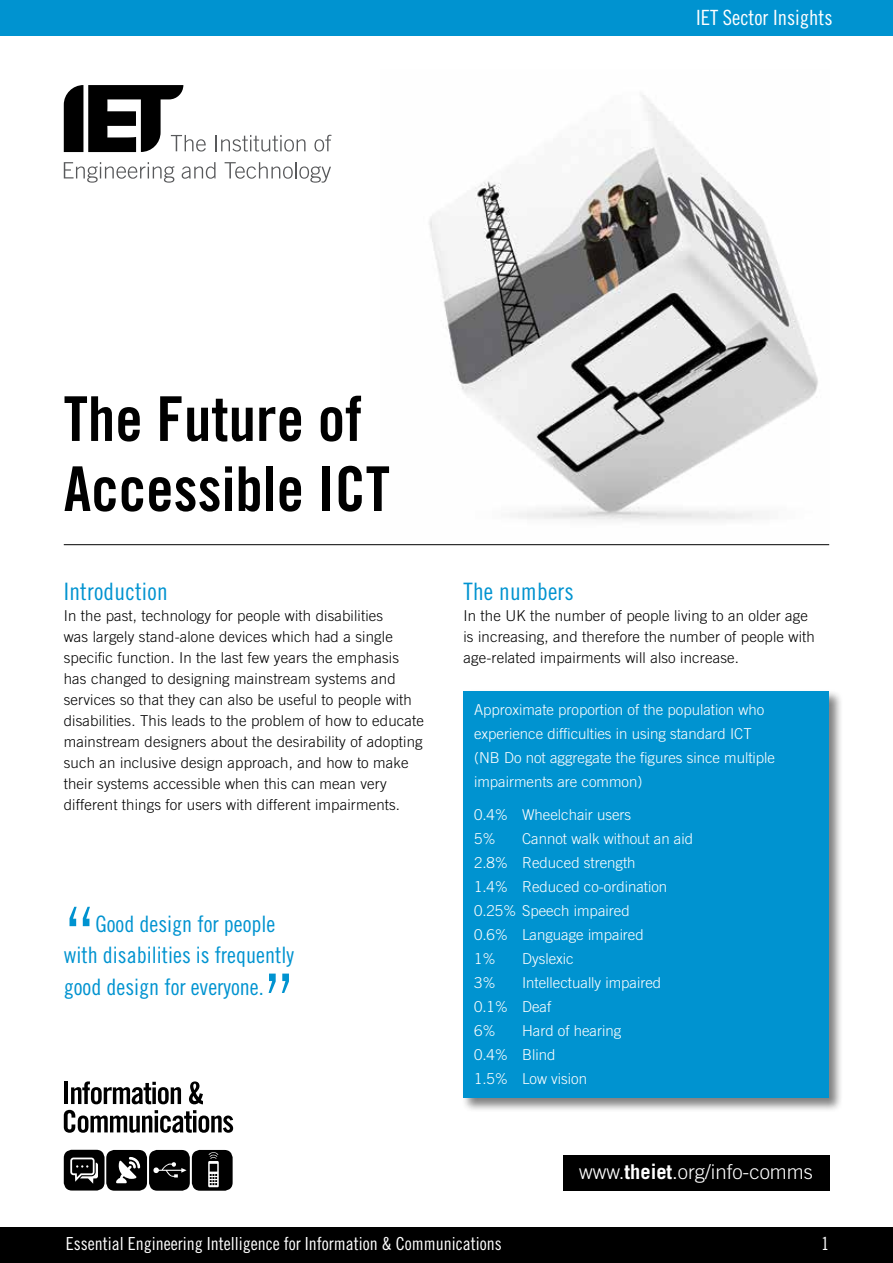
<style>
.page{position:relative;width:893px;height:1263px;background:#fff}
.page>*{position:absolute;margin:0;border:0;box-sizing:border-box;transform-origin:0 0}
.t1{font:79.5px "Trade Gothic Cond Eighteen";color:#0093d0}
.t2{font:61.8px/70.1px "Trade Gothic Bold Cond Twenty";color:#000}
.t3{font:24px "Trade Gothic Cond Eighteen";letter-spacing:.01em;color:#0093d0}
.t4{font:22.65px/31.5px "Trade Gothic Cond Eighteen";color:#0093d0}
.t5{font:21px "Trade Gothic Cond Eighteen";color:#fff}
.t6{font:300 20.4px "Trade Gothic";color:#fff}
.t7{font:18px "Trade Gothic Cond Eighteen";color:#fff}
.t8{font:300 15px/21px "Trade Gothic";letter-spacing:.01em;color:#000}
.t9{font:300 15px/24px "Trade Gothic";color:#fff}
.s1{font-weight:700}
</style>
<div class="page">
<div style="left:0;top:1227px;width:893px;height:36px;background:#000"></div>
<div style="left:106px;top:1150px;width:41px;height:41px;background:#000;border-radius:8px"></div>
<div style="left:149px;top:1150px;width:41px;height:41px;background:#000;border-radius:8px"></div>
<div style="left:192px;top:1150px;width:41px;height:41px;background:#000;border-radius:8px"></div>
<div style="left:64px;top:1150px;width:41px;height:40px;background:#000;border-radius:8px"></div>
<svg style="left:70px;top:1157px;width:28px;height:27px"></svg>
<svg style="left:153px;top:1162px;width:33px;height:15px"></svg>
<svg style="left:208px;top:1152px;width:11px;height:35px"></svg>
<svg style="left:116px;top:1157px;width:24px;height:26px"></svg>
<hr style="left:64px;top:1082px;width:4px;height:22px;background:#000">
<svg style="left:71px;top:1081px;width:110px;height:23px"></svg>
<svg style="left:189px;top:1081px;width:14px;height:23px"></svg>
<svg style="left:64px;top:1110px;width:169px;height:23px"></svg>
<div style="left:0;top:0;width:893px;height:36px;background:#0093d0"></div>
<svg style="left:64px;top:85px;width:142px;height:67px"></svg>
<svg style="left:215px;top:135px;width:90px;height:17px"></svg>
<svg style="left:314px;top:135px;width:17px;height:17px"></svg>
<svg style="left:64px;top:162px;width:110px;height:21px"></svg>
<svg style="left:182px;top:162px;width:33px;height:17px"></svg>
<svg style="left:225px;top:162px;width:106px;height:21px"></svg>
<hr style="left:64px;top:544px;width:765px;height:1px;background:#000">
<img style="left:429px;top:95px;width:389px;height:426px">
<div style="left:461px;top:689px;width:383px;height:423px;background:#000;opacity:.5"></div>
<div style="left:463px;top:691px;width:366px;height:407px;background:#0093d0"></div>
<div style="left:563px;top:1155px;width:266px;height:36px;background:#000"></div>
<h3 class="t5" style="left:696px;top:5px;width:138px">IET Sector Insights</h3>
<h2 class="t2" style="left:64px;top:383px;width:328px">The Future of<br>Accessible ICT</h2>
<h3 class="t3" style="left:64px;top:577px;width:105px">Introduction</h3>
<p class="t8" style="left:64px;top:605px;width:362px">In the past, technology for people with disabilities<br>was largely stand-alone devices which had a single specific function. In the last few years the emphasis has changed to designing mainstream systems and services so that they can also be useful to people with disabilities. This leads to the problem of how to educate mainstream designers about the desirability of adopting such an inclusive design approach, and how to make their systems accessible when this can mean very different things for users with different impairments.</p>
<h1 class="t1" style="left:64px;top:889px;width:32px">“</h1>
<h3 class="t4" style="left:64px;top:908px;width:232px;text-indent:32px">Good design for people with disabilities is frequently good design for everyone.</h3>
<h1 class="t1" style="left:264px;top:955px;width:32px">”</h1>
<h3 class="t3" style="left:463px;top:577px;width:112px">The numbers</h3>
<p class="t8" style="left:463px;top:605px;width:353px">In the UK the number of people living to an older age is increasing, and therefore the number of people with age-related impairments will also increase.</p>
<p class="t9" style="left:474px;top:697px;width:302px">Approximate proportion of the population who experience difficulties in using standard ICT (NB Do not aggregate the figures since multiple impairments are common)</p>
<p class="t9" style="left:474px;top:802px;width:159px">0.4% Wheelchair users<br>5%</p>
<p class="t9" style="left:474px;top:826px;width:220px;text-indent:48px">Cannot walk without an aid<br>2.8% Reduced strength<br>1.4% Reduced co-ordination<br>0.25% Speech impaired<br>0.6% Language impaired<br>1%</p>
<p class="t9" style="left:522px;top:946px;width:53px">Dyslexic</p>
<p class="t9" style="left:474px;top:970px;width:23px">3%</p>
<p class="t9" style="left:474px;top:970px;width:189px;text-indent:48px">Intellectually impaired<br>0.1% Deaf<br>6%</p>
<p class="t9" style="left:474px;top:1018px;width:149px;text-indent:48px">Hard of hearing<br>0.4% Blind<br>1.5% Low vision</p>
<h3 class="t6" style="left:579px;top:1160px;width:235px">www.<span class="s1">theiet</span>.org/info-comms</h3>
<p class="t7" style="left:66px;top:1233px;width:437px">Essential Engineering Intelligence for Information &amp; Communications</p>
<p class="t7" style="left:821px;top:1233px;width:9px">1</p>
</div>
